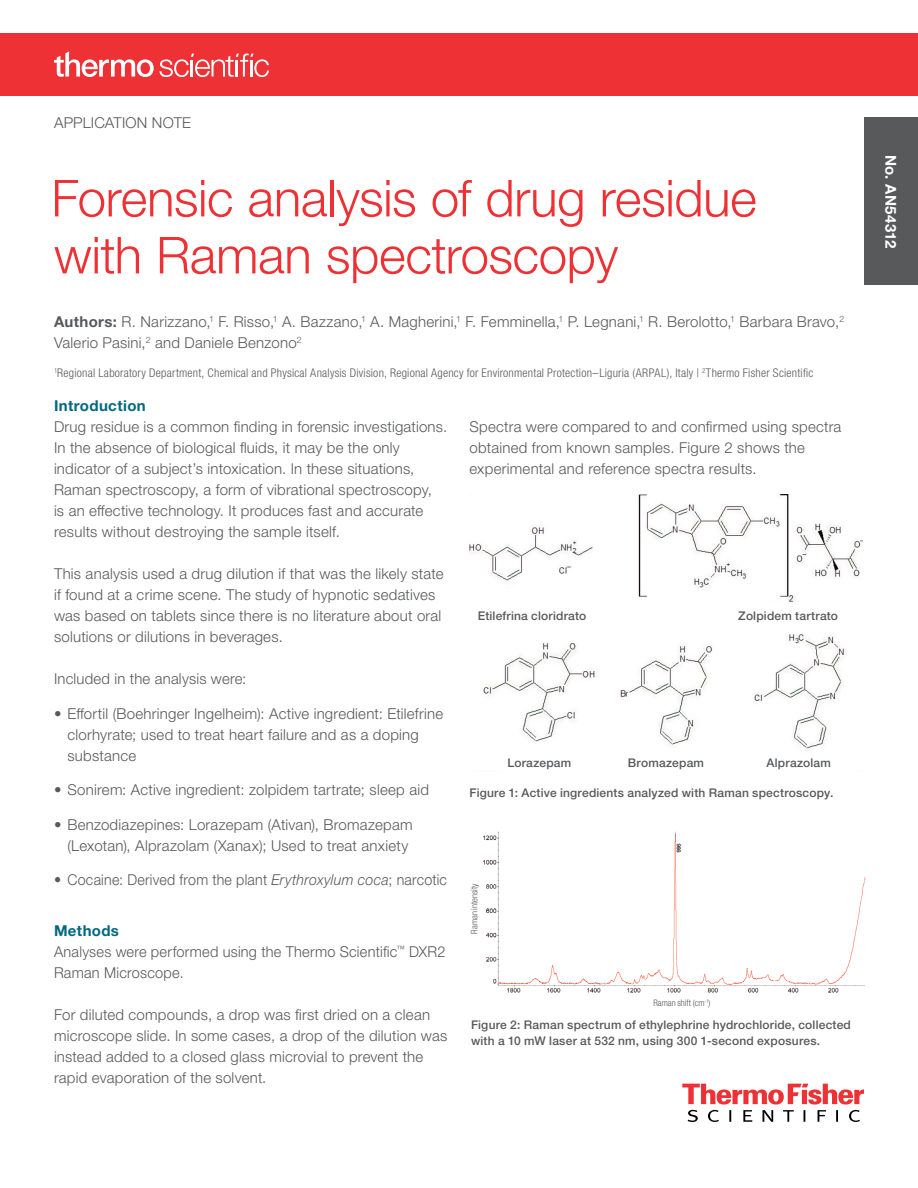
<style>
.page{position:relative;width:918px;height:1188px;background:#fff}
.page>*{position:absolute;margin:0;border:0;box-sizing:border-box;transform-origin:0 0}
.t1{font:300 51px/57px "Helvetica Neue LTW1 G";letter-spacing:-.01em;color:#ee3134}
.t2{font:300 15px/21px "Helvetica Neue LTW1 G";letter-spacing:.015em;color:#58595b}
.t3{font:300 15px "Helvetica Neue LTW1 G";letter-spacing:.015em;color:#58595b;scale:.95 1}
.t4{font:700 15px "Helvetica Neue LTW1 G";letter-spacing:.025em;color:#006880}
.t5{font:700 15px "Helvetica Neue LTW1 G";letter-spacing:.025em;color:#fff}
.t6{font:500 12px/15.8px "Helvetica Neue LTW1 G";letter-spacing:.02em;color:#58595b}
.t7{font:300 condensed 12px "Helvetica Neue LTW1 G";letter-spacing:.02em;color:#58595b}
.t8{font:300 condensed 9px "Helvetica Neue LTW1 G";letter-spacing:-.005em;color:#58595b}
.s1{font-weight:700}
.s2{font-style:italic}
.s3{font-weight:700;color:#006880}
</style>
<div class="page">
<div style="left:864px;top:117px;width:54px;height:168px;background:#58595b"></div>
<img style="left:470px;top:495px;width:393px;height:255px">
<img style="left:483px;top:831px;width:383px;height:162px">
<div style="left:0;top:33px;width:918px;height:63px;background:#ee3134"></div>
<svg style="left:54px;top:51px;width:215px;height:26px"></svg>
<svg style="left:682px;top:1084px;width:182px;height:38px"></svg>
<p class="t2" style="left:54px;top:112px;width:139px">APPLICATION NOTE</p>
<h1 class="t1" style="left:51px;top:170px;width:707px">Forensic analysis of drug residue with Raman spectroscopy</h1>
<p class="t2" style="left:54px;top:311px;width:792px"><span class="s1">Authors:</span> R. Narizzano,<sup>1</sup> F. Risso,<sup>1</sup> A. Bazzano,<sup>1</sup> A. Magherini,<sup>1</sup> F. Femminella,<sup>1</sup> P. Legnani,<sup>1</sup> R. Berolotto,<sup>1</sup> Barbara Bravo,<sup>2<br></sup>Valerio Pasini,<sup>2</sup> and Daniele Benzono<sup>2</sup></p>
<p class="t7" style="left:54px;top:365px;width:761px"><sup>1</sup>Regional Laboratory Department, Chemical and Physical Analysis Division, Regional Agency for Environmental Protection–Liguria (ARPAL), Italy | <sup>2</sup>Thermo Fisher Scientific</p>
<p class="t4" style="left:54px;top:396px;width:93px">Introduction</p>
<p class="t2" style="left:54px;top:416px;width:395px">Drug residue is a common finding in forensic investigations.<br>In the absence of biological fluids, it may be the only indicator of a subject’s intoxication. In these situations, Raman spectroscopy, a form of vibrational spectroscopy,<br>is an effective technology. It produces fast and accurate results without destroying the sample itself.</p>
<p class="t2" style="left:54px;top:563px;width:391px">This analysis used a drug dilution if that was the likely state if found at a crime scene. The study of hypnotic sedatives was based on tablets since there is no literature about oral solutions or dilutions in beverages.</p>
<p class="t2" style="left:54px;top:668px;width:194px">Included in the analysis were:</p>
<p class="t2" style="left:68px;top:703px;width:377px;text-indent:-14px">• Effortil (Boehringer Ingelheim): Active ingredient: Etilefrine clorhyrate; used to treat heart failure and as a doping substance</p>
<p class="t2" style="left:54px;top:779px;width:377px">• Sonirem: Active ingredient: zolpidem tartrate; sleep aid</p>
<p class="t2" style="left:54px;top:814px;width:360px;text-align:right">• Benzodiazepines: Lorazepam (Ativan), Bromazepam (Lexotan), Alprazolam (Xanax); Used to treat anxiety</p>
<p class="t3" style="left:54px;top:870px;width:415px">• Cocaine: Derived from the plant <span class="s2">Erythroxylum coca</span>; narcotic</p>
<p class="t2" style="left:54px;top:920px;width:393px"><span class="s3">Methods<br></span>Analyses were performed using the Thermo Scientific<sup>™</sup> DXR2<br>Raman Microscope.</p>
<p class="t2" style="left:54px;top:1004px;width:395px">For diluted compounds, a drop was first dried on a clean microscope slide. In some cases, a drop of the dilution was instead added to a closed glass microvial to prevent the rapid evaporation of the solvent.</p>
<p class="t2" style="left:470px;top:416px;width:373px">Spectra were compared to and confirmed using spectra obtained from known samples. Figure 2 shows the experimental and reference spectra results.</p>
<p class="t6" style="left:478px;top:608px;width:110px">Etilefrina cloridrato</p>
<p class="t6" style="left:738px;top:608px;width:101px">Zolpidem tartrato</p>
<p class="t6" style="left:507px;top:755px;width:65px">Lorazepam</p>
<p class="t6" style="left:628px;top:755px;width:78px">Bromazepam</p>
<p class="t6" style="left:767px;top:755px;width:66px">Alprazolam</p>
<p class="t6" style="left:469px;top:785px;width:365px">Figure 1: Active ingredients analyzed with Raman spectroscopy.</p>
<p class="t8" style="left:469px;top:934px;width:52px;rotate:-90deg">Raman intensity</p>
<p class="t8" style="left:653px;top:998px;width:58px">Raman shift (cm<sup>-1</sup>)</p>
<p class="t6" style="left:471px;top:1017px;width:381px">Figure 2: Raman spectrum of ethylephrine hydrochloride, collected with a 10 mW laser at 532 nm, using 300 1-second exposures.</p>
<p class="t5" style="left:900px;top:155px;width:95px;rotate:90deg">No. AN54312</p>
</div>
